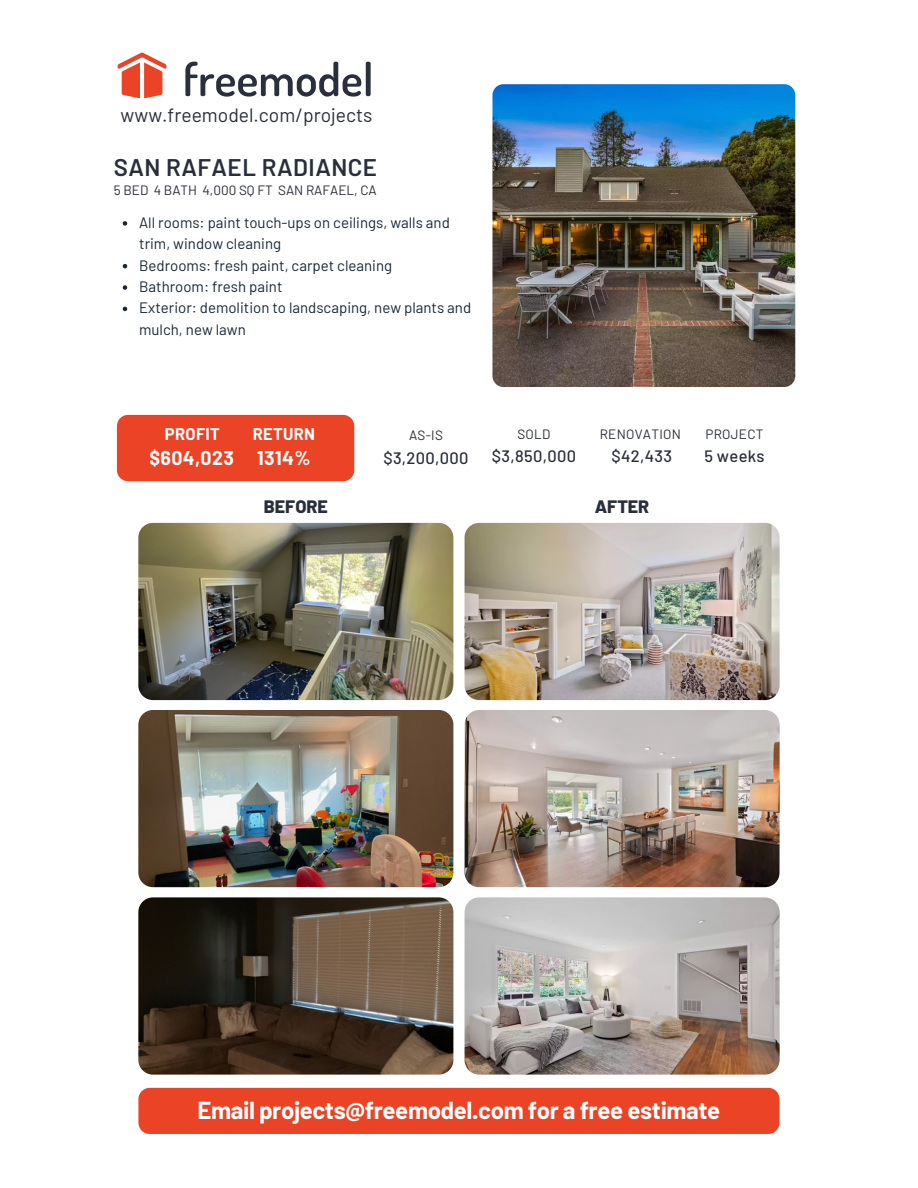
<style>
.page{position:relative;width:918px;height:1188px;background:#fff}
.page>*{position:absolute;margin:0;border:0;box-sizing:border-box;transform-origin:0 0}
.t1{font:700 24px "Barlow";letter-spacing:-.015em;color:#fff}
.t2{font:600 24px "Barlow";letter-spacing:.02em;color:#292e3b}
.t3{font:700 19.5px "Barlow";letter-spacing:.02em;color:#fff}
.t4{font:19.2px "Barlow";color:#292e3b}
.t5{font:800 18px "Barlow";color:#292e3b}
.t6{font:500 16.5px "Barlow";letter-spacing:.02em;color:#292e3b}
.t7{font:700 16.5px "Barlow";letter-spacing:.02em;color:#fff}
.t8{font:15px/21.3px "Barlow";color:#182837}
.t9{font:13.5px "Barlow";color:#292e3b}
.t10{font:13.5px "Barlow";letter-spacing:.02em;color:#292e3b}
</style>
<div class="page">
<svg style="left:185px;top:62px;width:186px;height:35px"></svg>
<svg style="left:118px;top:53px;width:49px;height:45px"></svg>
<img style="left:492px;top:84px;width:304px;height:303px">
<div style="left:117px;top:415px;width:237px;height:66px;background:#ea4325"></div>
<img style="left:138px;top:523px;width:315px;height:177px;border-radius:15px">
<img style="left:138px;top:710px;width:315px;height:177px;border-radius:15px">
<img style="left:138px;top:897px;width:315px;height:178px;border-radius:15px">
<img style="left:465px;top:523px;width:315px;height:177px;border-radius:15px">
<img style="left:465px;top:710px;width:315px;height:177px;border-radius:15px">
<img style="left:465px;top:897px;width:315px;height:178px;border-radius:15px">
<div style="left:138px;top:1088px;width:641px;height:46px;background:#ea4325"></div>
<svg style="left:123px;top:221px;width:4px;height:5px"></svg>
<svg style="left:123px;top:264px;width:4px;height:4px"></svg>
<svg style="left:123px;top:285px;width:4px;height:5px"></svg>
<svg style="left:123px;top:307px;width:4px;height:4px"></svg>
<p class="t4" style="left:121px;top:103px;width:253px">www.freemodel.com/projects</p>
<h1 class="t2" style="left:114px;top:152px;width:265px">SAN RAFAEL RADIANCE</h1>
<p class="t9" style="left:114px;top:181px;width:265px">5 BED 4 BATH 4,000 SQ FT SAN RAFAEL, CA</p>
<p class="t8" style="left:139px;top:211px;width:334px">All rooms: paint touch-ups on ceilings, walls and trim, window cleaning<br>Bedrooms: fresh paint, carpet cleaning<br>Bathroom: fresh paint<br>Exterior: demolition to landscaping, new plants and mulch, new lawn</p>
<p class="t7" style="left:165px;top:424px;width:57px">PROFIT</p>
<h2 class="t3" style="left:149px;top:446px;width:86px">$604,023</h2>
<p class="t7" style="left:253px;top:424px;width:64px">RETURN</p>
<h2 class="t3" style="left:257px;top:446px;width:55px">1314%</h2>
<p class="t10" style="left:409px;top:427px;width:35px">AS-IS</p>
<p class="t6" style="left:383px;top:448px;width:87px">$3,200,000</p>
<p class="t10" style="left:517px;top:425px;width:35px">SOLD</p>
<p class="t6" style="left:492px;top:446px;width:86px">$3,850,000</p>
<p class="t10" style="left:600px;top:425px;width:83px">RENOVATION</p>
<p class="t6" style="left:612px;top:446px;width:62px">$42,433</p>
<p class="t5" style="left:264px;top:495px;width:66px">BEFORE</p>
<p class="t5" style="left:595px;top:495px;width:56px">AFTER</p>
<p class="t10" style="left:705px;top:425px;width:60px">PROJECT</p>
<p class="t6" style="left:704px;top:446px;width:62px">5 weeks</p>
<h1 class="t1" style="left:198px;top:1095px;width:524px">Email projects@freemodel.com for a free estimate</h1>
</div>
